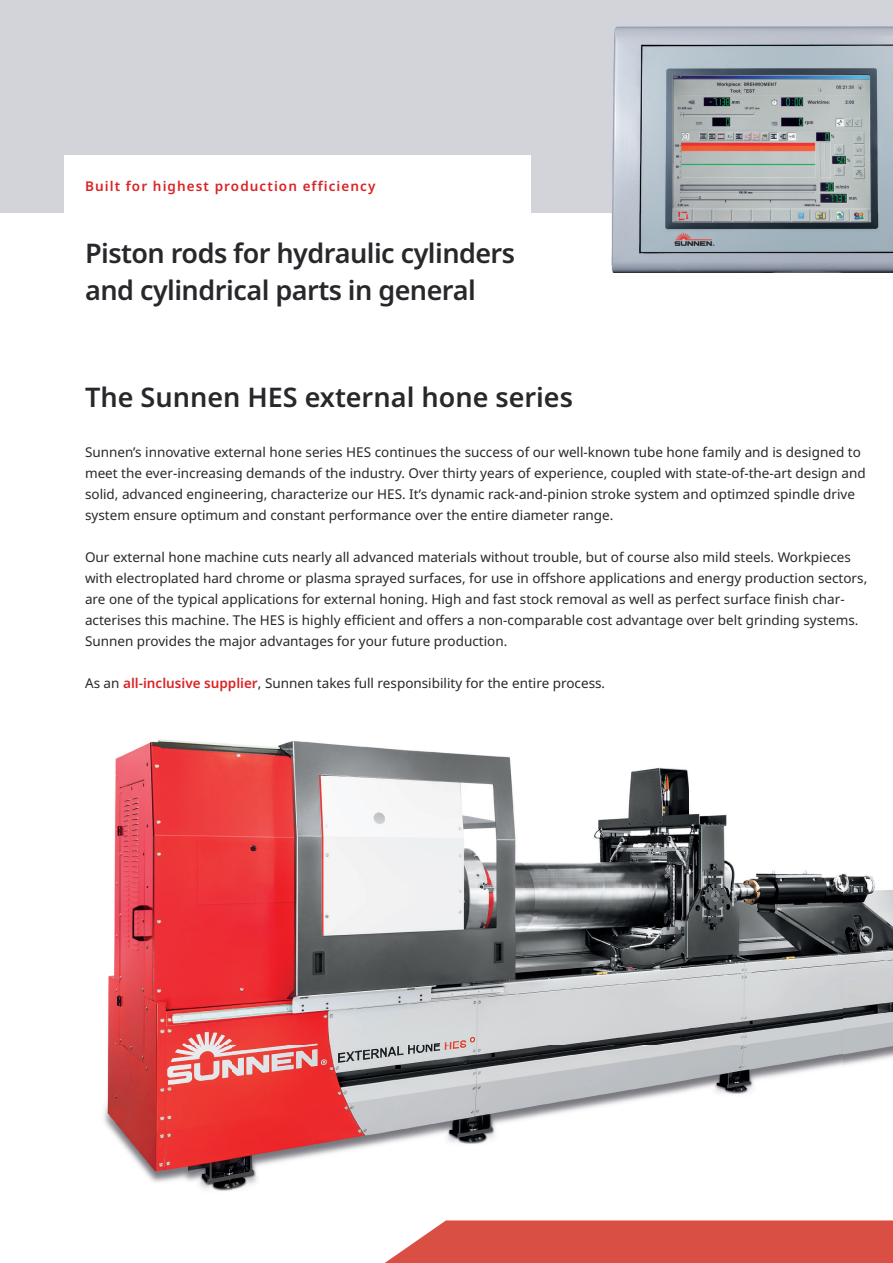
<style>
.page{position:relative;width:893px;height:1263px;background:#fff}
.page>*{position:absolute;margin:0;border:0;box-sizing:border-box;transform-origin:0 0}
.t1{font:600 27px/37.5px "Noto Sans";letter-spacing:-.02em;color:#28272b}
.t2{font:600 27px "Noto Sans";color:#28272b}
.t3{font:13.5px/21px "Noto Sans";color:#28272b}
.t4{font:600 13.5px "Noto Sans";letter-spacing:.08em;color:#da2326}
.s1{font-weight:600;color:#da2326}
</style>
<div class="page">
<div style="left:0;top:0;width:893px;height:213px;background:#d3d4da"></div>
<div style="left:64px;top:155px;width:467px;height:194px;background:#fff"></div>
<svg style="left:385px;top:1220px;width:508px;height:43px;background:#dc5b51"></svg>
<img style="left:104px;top:739px;width:789px;height:452px">
<img style="left:611px;top:26px;width:282px;height:246px">
<p class="t4" style="left:85px;top:177px;width:292px">Built for highest production efficiency</p>
<h1 class="t1" style="left:85px;top:235px;width:432px">Piston rods for hydraulic cylinders and cylindrical parts in general</h1>
<h1 class="t2" style="left:85px;top:378px;width:489px">The Sunnen HES external hone series</h1>
<p class="t3" style="left:85px;top:441px;width:782px">Sunnen’s innovative external hone series HES continues the success of our well-known tube hone family and is designed to meet the ever-increasing demands of the industry. Over thirty years of experience, coupled with state-of-the-art design and solid, advanced engineering, characterize our HES. It’s dynamic rack-and-pinion stroke system and optimzed spindle drive system ensure optimum and constant performance over the entire diameter range.</p>
<p class="t3" style="left:85px;top:546px;width:784px">Our external hone machine cuts nearly all advanced materials without trouble, but of course also mild steels. Workpieces with electroplated hard chrome or plasma sprayed surfaces, for use in offshore applications and energy production sectors, are one of the typical applications for external honing. High and fast stock removal as well as perfect surface finish char&shy;acterises this machine. The HES is highly efficient and offers a non-comparable cost advantage over belt grinding systems.<br>Sunnen provides the major advantages for your future production.</p>
<p class="t3" style="left:85px;top:672px;width:522px">As an <span class="s1">all-inclusive supplier</span>, Sunnen takes full responsibility for the entire process.</p>
</div>
